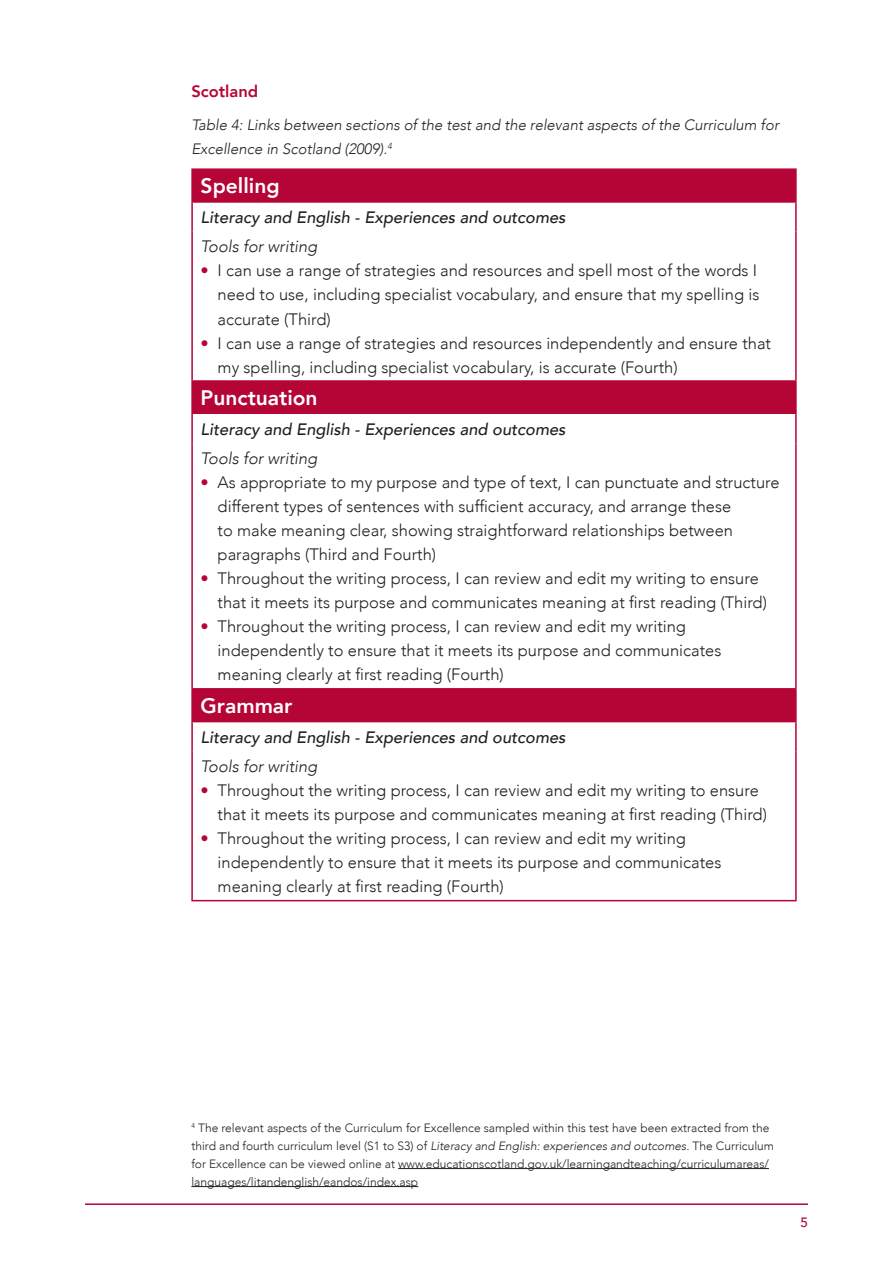
<style>
.page{position:relative;width:893px;height:1263px;background:#fff}
.page>*{position:absolute;margin:0;border:0;box-sizing:border-box;transform-origin:0 0}
.Main_Text{font:800 21px "Avenir";color:#fff}
.Bulleted_text{font:300 16.5px/24px "Avenir";color:#231f20}
.Main_Text-2{font:italic 500 16.5px "Avenir";color:#231f20}
.Main_Text-3{font:italic 300 16.5px "Avenir";color:#231f20}
.C_Head{font:800 16.5px "Avenir";color:#b50536}
.Table_caption{font:italic 300 15px/24px "Avenir";color:#231f20}
.t1{font:500 13.5px "Avenir";color:#b50536}
.Main_Text-4{font:300 12px/18px "Avenir";color:#231f20}
.s1{color:#b50536}
.s2{font-style:italic}
</style>
<div class="page">
<hr style="left:85px;top:1203px;width:723px;height:2px;background:#b50536">
<svg style="left:193px;top:170px;width:602px;height:551px"></svg>
<div style="left:192px;top:381px;width:604px;height:33px;background:#b50536"></div>
<hr style="left:191px;top:170px;width:2px;height:31px;background:#b50536">
<hr style="left:191px;top:168px;width:606px;height:2px;background:#b50536">
<hr style="left:795px;top:170px;width:2px;height:31px;background:#b50536">
<hr style="left:191px;top:203px;width:2px;height:29px;background:#b50536">
<hr style="left:191px;top:201px;width:606px;height:2px;background:#b50536">
<hr style="left:795px;top:203px;width:2px;height:29px;background:#b50536">
<hr style="left:191px;top:232px;width:2px;height:148px;background:#b50536">
<hr style="left:795px;top:232px;width:2px;height:148px;background:#b50536">
<hr style="left:191px;top:382px;width:2px;height:32px;background:#b50536">
<hr style="left:191px;top:380px;width:606px;height:2px;background:#b50536">
<hr style="left:795px;top:382px;width:2px;height:32px;background:#b50536">
<hr style="left:191px;top:414px;width:2px;height:29px;background:#b50536">
<hr style="left:795px;top:414px;width:2px;height:29px;background:#b50536">
<hr style="left:191px;top:443px;width:2px;height:245px;background:#b50536">
<hr style="left:795px;top:443px;width:2px;height:245px;background:#b50536">
<hr style="left:191px;top:690px;width:2px;height:31px;background:#b50536">
<hr style="left:191px;top:688px;width:606px;height:2px;background:#b50536">
<hr style="left:795px;top:690px;width:2px;height:31px;background:#b50536">
<hr style="left:191px;top:722px;width:2px;height:29px;background:#b50536">
<hr style="left:191px;top:721px;width:606px;height:1px;background:#b50536">
<hr style="left:795px;top:722px;width:2px;height:29px;background:#b50536">
<hr style="left:191px;top:751px;width:2px;height:149px;background:#b50536">
<hr style="left:795px;top:751px;width:2px;height:149px;background:#b50536">
<hr style="left:191px;top:900px;width:606px;height:1px;background:#b50536">
<hr style="left:398px;top:1168px;width:371px;height:1px;background:#231f20">
<hr style="left:191px;top:1186px;width:227px;height:1px;background:#231f20">
<p class="C_Head" style="left:191px;top:77px;width:68px">Scotland</p>
<p class="Table_caption" style="left:191px;top:113px;width:589px">Table 4: Links between sections of the test and the relevant aspects of the Curriculum for<br>Excellence in Scotland (2009).<sup>4</sup></p>
<p class="Main_Text" style="left:201px;top:167px;width:81px">Spelling</p>
<p class="Main_Text-2" style="left:201px;top:207px;width:366px">Literacy and English - Experiences and outcomes</p>
<p class="Main_Text-3" style="left:201px;top:237px;width:118px">Tools for writing</p>
<p class="Bulleted_text" style="left:218px;top:259px;width:543px;text-indent:-17px"><span class="s1">•</span> I can use a range of strategies and resources and spell most of the words I need to use, including specialist vocabulary, and ensure that my spelling is accurate (Third)</p>
<p class="Bulleted_text" style="left:218px;top:331px;width:555px;text-indent:-17px"><span class="s1">•</span> I can use a range of strategies and resources independently and ensure that my spelling, including specialist vocabulary, is accurate (Fourth)</p>
<p class="Main_Text" style="left:201px;top:379px;width:119px">Punctuation</p>
<p class="Main_Text-2" style="left:201px;top:419px;width:366px">Literacy and English - Experiences and outcomes</p>
<p class="Main_Text-3" style="left:201px;top:449px;width:118px">Tools for writing</p>
<p class="Bulleted_text" style="left:218px;top:471px;width:563px;text-indent:-17px"><span class="s1">•</span> As appropriate to my purpose and type of text, I can punctuate and structure different types of sentences with sufficient accuracy, and arrange these<br>to make meaning clear, showing straightforward relationships between paragraphs (Third and Fourth)</p>
<p class="Bulleted_text" style="left:218px;top:567px;width:551px;text-indent:-17px"><span class="s1">•</span> Throughout the writing process, I can review and edit my writing to ensure that it meets its purpose and communicates meaning at first reading (Third)</p>
<p class="Bulleted_text" style="left:218px;top:615px;width:505px;text-indent:-17px"><span class="s1">•</span> Throughout the writing process, I can review and edit my writing independently to ensure that it meets its purpose and communicates meaning clearly at first reading (Fourth)</p>
<p class="Main_Text" style="left:201px;top:687px;width:93px">Grammar</p>
<p class="Main_Text-2" style="left:201px;top:727px;width:366px">Literacy and English - Experiences and outcomes</p>
<p class="Main_Text-3" style="left:201px;top:757px;width:118px">Tools for writing</p>
<p class="Bulleted_text" style="left:218px;top:778px;width:551px;text-indent:-17px"><span class="s1">•</span> Throughout the writing process, I can review and edit my writing to ensure that it meets its purpose and communicates meaning at first reading (Third)</p>
<p class="Bulleted_text" style="left:218px;top:826px;width:505px;text-indent:-17px"><span class="s1">•</span> Throughout the writing process, I can review and edit my writing independently to ensure that it meets its purpose and communicates meaning clearly at first reading (Fourth)</p>
<p class="Main_Text-4" style="left:191px;top:1118px;width:584px"><sup>4</sup> The relevant aspects of the Curriculum for Excellence sampled within this test have been extracted from the third and fourth curriculum level (S1 to S3) of <span class="s2">Literacy and English: experiences and outcomes</span>. The Curriculum for Excellence can be viewed online at www.educationscotland.gov.uk/learningandteaching/curriculumareas/ languages/litandenglish/eandos/index.asp</p>
<p class="t1" style="left:800px;top:1210px;width:9px">5</p>
</div>
